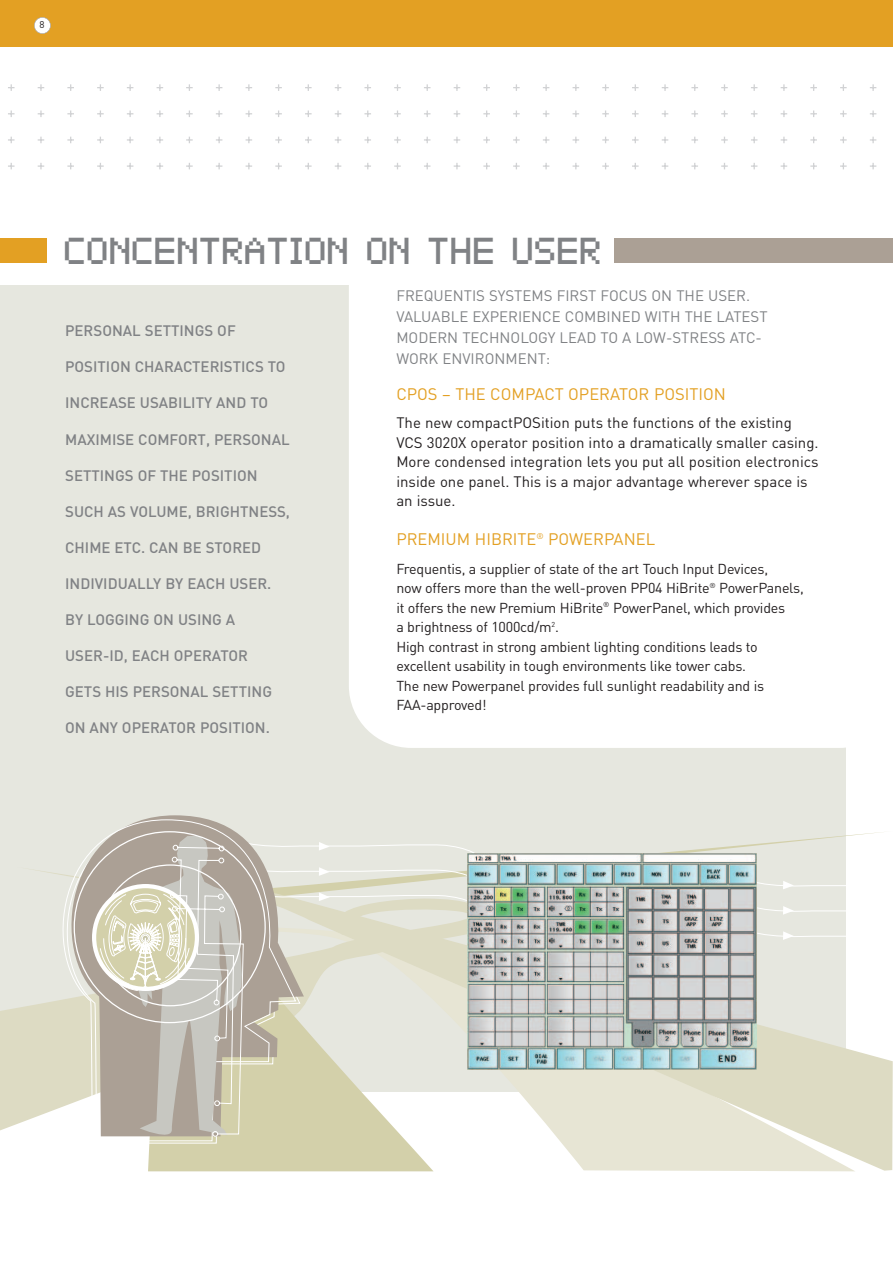
<style>
.page{position:relative;width:893px;height:1262px;background:#fff}
.page>*{position:absolute;margin:0;border:0;box-sizing:border-box;transform-origin:0 0}
.t1{font:37.5px "DS Sys Bit";color:#808285}
.t2{font:16.5px "DIN";color:#e3a023}
.t3{font:500 15px "DIN";color:#808285}
.t4{font:15px/19.5px "DIN";color:#231f20}
.t5{font:15px/21px "DIN";color:#808285}
.t6{font:14.25px/19.5px "DIN";letter-spacing:-.015em;color:#231f20}
.t7{font:9.75px "DIN";color:#231f20}
</style>
<div class="page">
<div style="left:0;top:285px;width:845px;height:806px;background:#e6e7df"></div>
<div style="left:0;top:0;width:892px;height:47px;background:#e3a023"></div>
<svg style="left:186px;top:84px;width:7px;height:7px"></svg>
<svg style="left:216px;top:84px;width:6px;height:7px"></svg>
<svg style="left:245px;top:84px;width:7px;height:7px"></svg>
<svg style="left:275px;top:84px;width:7px;height:7px"></svg>
<svg style="left:305px;top:84px;width:6px;height:7px"></svg>
<svg style="left:335px;top:84px;width:6px;height:7px"></svg>
<svg style="left:364px;top:84px;width:7px;height:7px"></svg>
<svg style="left:394px;top:84px;width:7px;height:7px"></svg>
<svg style="left:424px;top:84px;width:6px;height:7px"></svg>
<svg style="left:453px;top:84px;width:7px;height:7px"></svg>
<svg style="left:483px;top:84px;width:7px;height:7px"></svg>
<svg style="left:513px;top:84px;width:6px;height:7px"></svg>
<svg style="left:543px;top:84px;width:6px;height:7px"></svg>
<svg style="left:572px;top:84px;width:7px;height:7px"></svg>
<svg style="left:602px;top:84px;width:7px;height:7px"></svg>
<svg style="left:632px;top:84px;width:6px;height:7px"></svg>
<svg style="left:661px;top:84px;width:7px;height:7px"></svg>
<svg style="left:691px;top:84px;width:7px;height:7px"></svg>
<svg style="left:721px;top:84px;width:6px;height:7px"></svg>
<svg style="left:751px;top:84px;width:6px;height:7px"></svg>
<svg style="left:780px;top:84px;width:7px;height:7px"></svg>
<svg style="left:810px;top:84px;width:7px;height:7px"></svg>
<svg style="left:840px;top:84px;width:6px;height:7px"></svg>
<svg style="left:870px;top:84px;width:6px;height:7px"></svg>
<svg style="left:186px;top:110px;width:7px;height:7px"></svg>
<svg style="left:216px;top:110px;width:6px;height:7px"></svg>
<svg style="left:245px;top:110px;width:7px;height:7px"></svg>
<svg style="left:275px;top:110px;width:7px;height:7px"></svg>
<svg style="left:305px;top:110px;width:6px;height:7px"></svg>
<svg style="left:335px;top:110px;width:6px;height:7px"></svg>
<svg style="left:364px;top:110px;width:7px;height:7px"></svg>
<svg style="left:394px;top:110px;width:7px;height:7px"></svg>
<svg style="left:424px;top:110px;width:6px;height:7px"></svg>
<svg style="left:453px;top:110px;width:7px;height:7px"></svg>
<svg style="left:483px;top:110px;width:7px;height:7px"></svg>
<svg style="left:513px;top:110px;width:6px;height:7px"></svg>
<svg style="left:543px;top:110px;width:6px;height:7px"></svg>
<svg style="left:572px;top:110px;width:7px;height:7px"></svg>
<svg style="left:602px;top:110px;width:7px;height:7px"></svg>
<svg style="left:632px;top:110px;width:6px;height:7px"></svg>
<svg style="left:662px;top:110px;width:6px;height:7px"></svg>
<svg style="left:691px;top:110px;width:7px;height:7px"></svg>
<svg style="left:721px;top:110px;width:6px;height:7px"></svg>
<svg style="left:751px;top:110px;width:6px;height:7px"></svg>
<svg style="left:780px;top:110px;width:7px;height:7px"></svg>
<svg style="left:810px;top:110px;width:7px;height:7px"></svg>
<svg style="left:840px;top:110px;width:6px;height:7px"></svg>
<svg style="left:870px;top:110px;width:6px;height:7px"></svg>
<svg style="left:186px;top:137px;width:7px;height:6px"></svg>
<svg style="left:216px;top:137px;width:6px;height:6px"></svg>
<svg style="left:245px;top:137px;width:7px;height:6px"></svg>
<svg style="left:275px;top:137px;width:7px;height:6px"></svg>
<svg style="left:305px;top:137px;width:6px;height:6px"></svg>
<svg style="left:335px;top:137px;width:6px;height:6px"></svg>
<svg style="left:364px;top:137px;width:7px;height:6px"></svg>
<svg style="left:394px;top:137px;width:7px;height:6px"></svg>
<svg style="left:424px;top:137px;width:6px;height:6px"></svg>
<svg style="left:453px;top:137px;width:7px;height:6px"></svg>
<svg style="left:483px;top:137px;width:7px;height:6px"></svg>
<svg style="left:513px;top:137px;width:6px;height:6px"></svg>
<svg style="left:543px;top:137px;width:6px;height:6px"></svg>
<svg style="left:572px;top:137px;width:7px;height:6px"></svg>
<svg style="left:602px;top:137px;width:7px;height:6px"></svg>
<svg style="left:632px;top:137px;width:6px;height:6px"></svg>
<svg style="left:662px;top:137px;width:6px;height:6px"></svg>
<svg style="left:691px;top:137px;width:7px;height:6px"></svg>
<svg style="left:721px;top:137px;width:6px;height:6px"></svg>
<svg style="left:751px;top:137px;width:6px;height:6px"></svg>
<svg style="left:780px;top:137px;width:7px;height:6px"></svg>
<svg style="left:810px;top:137px;width:7px;height:6px"></svg>
<svg style="left:840px;top:137px;width:6px;height:6px"></svg>
<svg style="left:870px;top:137px;width:6px;height:6px"></svg>
<svg style="left:186px;top:163px;width:7px;height:6px"></svg>
<svg style="left:216px;top:163px;width:6px;height:6px"></svg>
<svg style="left:245px;top:163px;width:7px;height:6px"></svg>
<svg style="left:275px;top:163px;width:7px;height:6px"></svg>
<svg style="left:305px;top:163px;width:6px;height:6px"></svg>
<svg style="left:335px;top:163px;width:6px;height:6px"></svg>
<svg style="left:364px;top:163px;width:7px;height:6px"></svg>
<svg style="left:394px;top:163px;width:7px;height:6px"></svg>
<svg style="left:424px;top:163px;width:6px;height:6px"></svg>
<svg style="left:453px;top:163px;width:7px;height:6px"></svg>
<svg style="left:483px;top:163px;width:7px;height:6px"></svg>
<svg style="left:513px;top:163px;width:6px;height:6px"></svg>
<svg style="left:543px;top:163px;width:6px;height:6px"></svg>
<svg style="left:572px;top:163px;width:7px;height:6px"></svg>
<svg style="left:602px;top:163px;width:7px;height:6px"></svg>
<svg style="left:632px;top:163px;width:6px;height:6px"></svg>
<svg style="left:662px;top:163px;width:6px;height:6px"></svg>
<svg style="left:691px;top:163px;width:7px;height:6px"></svg>
<svg style="left:721px;top:163px;width:6px;height:6px"></svg>
<svg style="left:751px;top:163px;width:6px;height:6px"></svg>
<svg style="left:780px;top:163px;width:7px;height:6px"></svg>
<svg style="left:810px;top:163px;width:7px;height:6px"></svg>
<svg style="left:840px;top:163px;width:6px;height:6px"></svg>
<svg style="left:870px;top:163px;width:6px;height:6px"></svg>
<svg style="left:8px;top:84px;width:7px;height:7px"></svg>
<svg style="left:38px;top:84px;width:6px;height:7px"></svg>
<svg style="left:67px;top:84px;width:7px;height:7px"></svg>
<svg style="left:97px;top:84px;width:7px;height:7px"></svg>
<svg style="left:127px;top:84px;width:6px;height:7px"></svg>
<svg style="left:157px;top:84px;width:6px;height:7px"></svg>
<svg style="left:8px;top:110px;width:7px;height:7px"></svg>
<svg style="left:38px;top:110px;width:6px;height:7px"></svg>
<svg style="left:67px;top:110px;width:7px;height:7px"></svg>
<svg style="left:97px;top:110px;width:7px;height:7px"></svg>
<svg style="left:127px;top:110px;width:6px;height:7px"></svg>
<svg style="left:157px;top:110px;width:6px;height:7px"></svg>
<svg style="left:8px;top:137px;width:7px;height:6px"></svg>
<svg style="left:38px;top:137px;width:6px;height:6px"></svg>
<svg style="left:67px;top:137px;width:7px;height:6px"></svg>
<svg style="left:97px;top:137px;width:7px;height:6px"></svg>
<svg style="left:127px;top:137px;width:6px;height:6px"></svg>
<svg style="left:157px;top:137px;width:6px;height:6px"></svg>
<svg style="left:8px;top:163px;width:7px;height:6px"></svg>
<svg style="left:38px;top:163px;width:6px;height:6px"></svg>
<svg style="left:67px;top:163px;width:7px;height:6px"></svg>
<svg style="left:97px;top:163px;width:7px;height:6px"></svg>
<svg style="left:127px;top:163px;width:6px;height:6px"></svg>
<svg style="left:157px;top:163px;width:6px;height:6px"></svg>
<div style="left:34px;top:17px;width:16px;height:17px;background:#fff;border-radius:50%"></div>
<div style="left:34px;top:17px;width:17px;height:17px;border:1px solid #a8a9ad;border-radius:50%"></div>
<div style="left:0;top:238px;width:47px;height:25px;background:#e3a023"></div>
<div style="left:0;top:1008px;width:17px;height:122px;background:#dddbc3"></div>
<svg style="left:17px;top:870px;width:875px;height:300px"></svg>
<svg style="left:304px;top:915px;width:588px;height:25px"></svg>
<svg style="left:783px;top:931px;width:10px;height:9px"></svg>
<svg style="left:304px;top:890px;width:588px;height:25px"></svg>
<svg style="left:783px;top:906px;width:10px;height:8px"></svg>
<svg style="left:304px;top:823px;width:588px;height:67px"></svg>
<svg style="left:319px;top:842px;width:11px;height:8px"></svg>
<svg style="left:783px;top:880px;width:10px;height:9px"></svg>
<svg style="left:146px;top:815px;width:158px;height:321px"></svg>
<svg style="left:40px;top:819px;width:256px;height:322px"></svg>
<svg style="left:73px;top:830px;width:193px;height:311px;background:#c5c0b3"></svg>
<div style="left:349px;top:238px;width:497px;height:510px;background:#fff"></div>
<div style="left:615px;top:238px;width:277px;height:25px;background:#aba095"></div>
<img style="left:468px;top:853px;width:288px;height:216px">
<p class="t7" style="left:40px;top:21px;width:7px">8</p>
<h1 class="t1" style="left:65px;top:237px;width:539px">CONCENTRATION ON THE USER</h1>
<p class="t3" style="left:65px;top:326px;width:172px">PERSONAL SETTINGS OF</p>
<p class="t3" style="left:65px;top:362px;width:222px">POSITION CHARACTERISTICS TO</p>
<p class="t3" style="left:65px;top:398px;width:204px">INCREASE USABILITY AND TO</p>
<p class="t3" style="left:65px;top:434px;width:226px">MAXIMISE COMFORT, PERSONAL</p>
<p class="t3" style="left:65px;top:470px;width:194px">SETTINGS OF THE POSITION</p>
<p class="t3" style="left:65px;top:506px;width:226px">SUCH AS VOLUME, BRIGHTNESS,</p>
<p class="t3" style="left:65px;top:542px;width:197px">CHIME ETC. CAN BE STORED</p>
<p class="t3" style="left:65px;top:578px;width:208px">INDIVIDUALLY BY EACH USER.</p>
<p class="t3" style="left:65px;top:614px;width:172px">BY LOGGING ON USING A</p>
<p class="t3" style="left:65px;top:650px;width:184px">USER-ID, EACH OPERATOR</p>
<p class="t3" style="left:65px;top:686px;width:208px">GETS HIS PERSONAL SETTING</p>
<p class="t3" style="left:65px;top:722px;width:206px">ON ANY OPERATOR POSITION.</p>
<p class="t5" style="left:396px;top:287px;width:373px">FREQUENTIS SYSTEMS FIRST FOCUS ON THE USER.<br>VALUABLE EXPERIENCE COMBINED WITH THE LATEST MODERN TECHNOLOGY LEAD TO A LOW-STRESS ATC-WORK ENVIRONMENT:</p>
<p class="t2" style="left:396px;top:388px;width:331px">CPOS – THE COMPACT OPERATOR POSITION</p>
<p class="t4" style="left:396px;top:415px;width:424px">The new compactPOSition puts the functions of the existing VCS 3020X operator position into a dramatically smaller casing.<br>More condensed integration lets you put all position electronics inside one panel. This is a major advantage wherever space is an issue.</p>
<p class="t2" style="left:396px;top:533px;width:260px">PREMIUM HIBRITE<sup>®</sup> POWERPANEL</p>
<p class="t6" style="left:396px;top:560px;width:409px">Frequentis, a supplier of state of the art Touch Input Devices,<br>now offers more than the well-proven PP04 HiBrite<sup>®</sup> PowerPanels, it offers the new Premium HiBrite<sup>®</sup> PowerPanel, which provides<br>a brightness of 1000cd/m<sup>2</sup>.<br>High contrast in strong ambient lighting conditions leads to excellent usability in tough environments like tower cabs.<br>The new Powerpanel provides full sunlight readability and is FAA-approved!</p>
</div>
